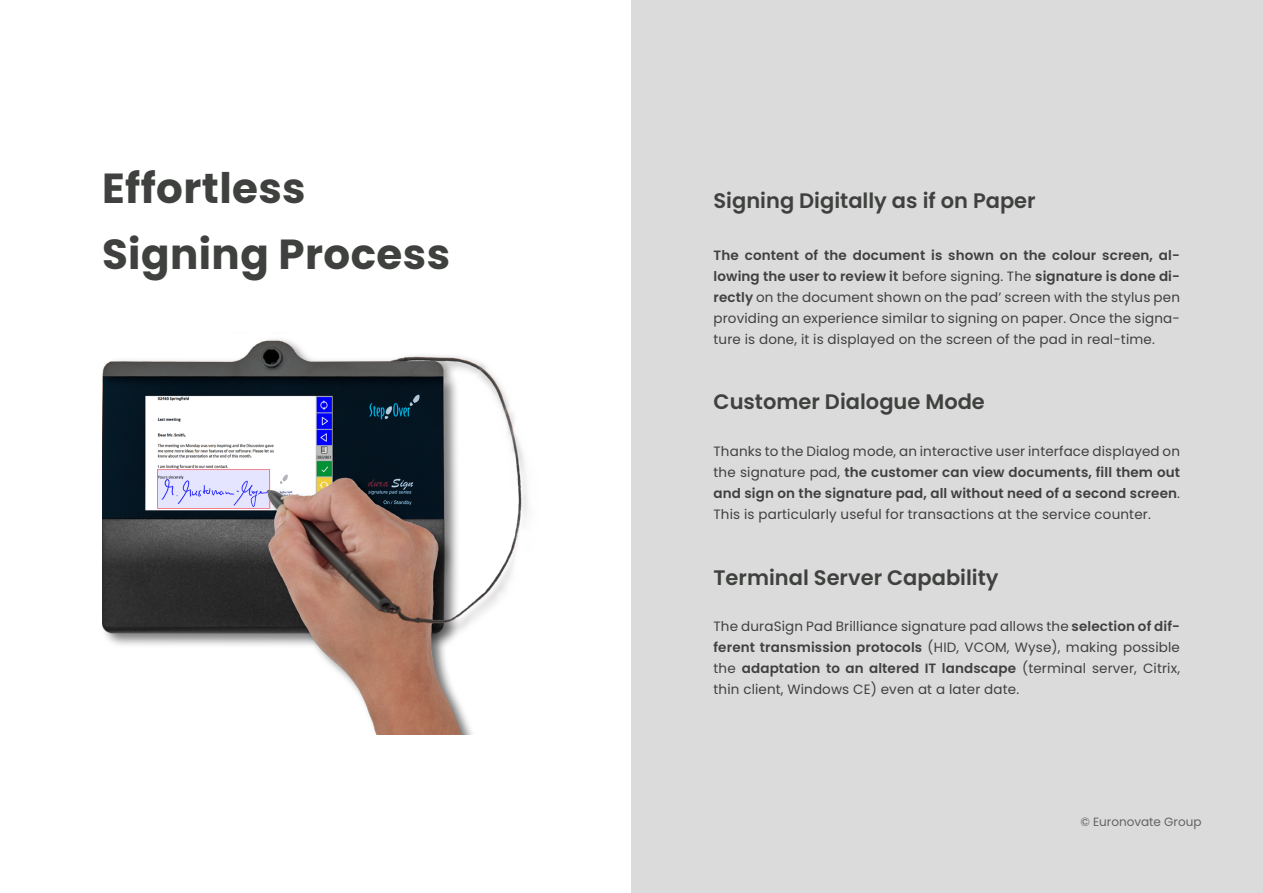
<style>
.page{position:relative;width:1263px;height:893px;background:#fff}
.page>*{position:absolute;margin:0;border:0;box-sizing:border-box;transform-origin:0 0}
.t1{font:700 42px/66px "Poppins";letter-spacing:.01em;color:#3f413f}
.t2{font:600 21px "Poppins";color:#3f413f}
.t3{font:13.5px/21px "Poppins";letter-spacing:.01em;color:#3f413f;text-align:justify}
.t4{font:12px "Poppins";color:#646363}
.s1{font-weight:600}
</style>
<div class="page">
<div style="left:631px;top:0;width:632px;height:893px;background:#dbdbdb"></div>
<img style="left:102px;top:339px;width:426px;height:395px">
<h1 class="t1" style="left:102px;top:155px;width:350px">Effortless<br>Signing Process</h1>
<h2 class="t2" style="left:713px;top:188px;width:324px">Signing Digitally as if on Paper</h2>
<p class="t3" style="left:713px;top:245px;width:468px"><span class="s1">The content of the document is shown on the colour screen, al&shy;lowing the user to review it</span> before signing. The <span class="s1">signature is done di&shy;rectly</span> on the document shown on the pad’ screen with the stylus pen providing an experience similar to signing on paper. Once the signa&shy;ture is done, it is displayed on the screen of the pad in real-time.</p>
<h2 class="t2" style="left:713px;top:390px;width:273px">Customer Dialogue Mode</h2>
<p class="t3" style="left:713px;top:441px;width:468px">Thanks to the Dialog mode, an interactive user interface displayed on the signature pad, <span class="s1">the customer can view documents, fill them out and sign on the signature pad, all without need of a second screen</span>.<br>This is particularly useful for transactions at the service counter.</p>
<h2 class="t2" style="left:713px;top:565px;width:287px">Terminal Server Capability</h2>
<p class="t3" style="left:713px;top:616px;width:468px">The duraSign Pad Brilliance signature pad allows the <span class="s1">selection of dif&shy;ferent transmission protocols</span> (HID, VCOM, Wyse), making possible the <span class="s1">adaptation to an altered IT landscape</span> (terminal server, Citrix, thin client, Windows CE) even at a later date.</p>
<p class="t4" style="left:1080px;top:815px;width:123px">© Euronovate Group</p>
</div>
